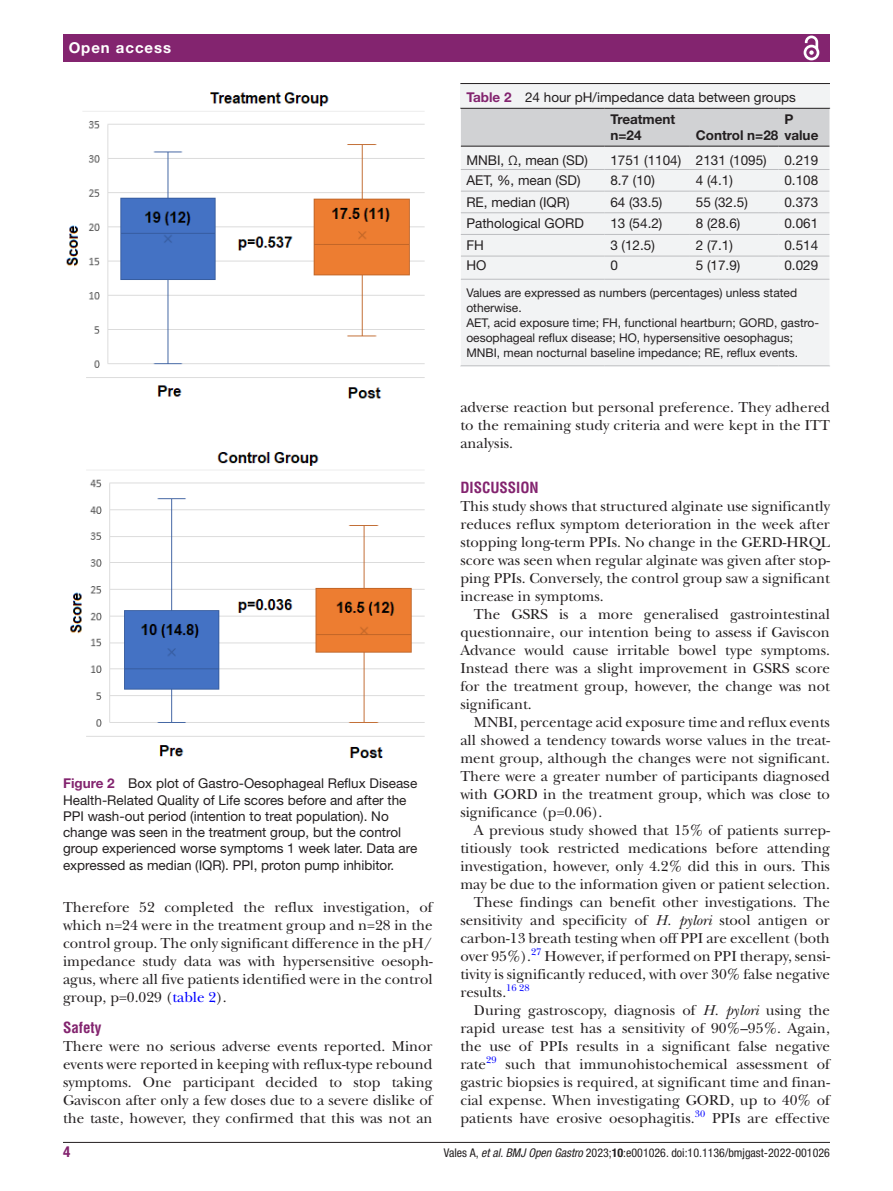
<style>
.page{position:relative;width:893px;height:1191px;background:#fff}
.page>*{position:absolute;margin:0;border:0;box-sizing:border-box;transform-origin:0 0}
.t1{font:15px/18px "New Baskerville";color:#231f20;text-align:justify}
.t2{font:700 condensed 15px "Helvetica LT Std";color:#83246f}
.t3{font:700 15px "Helvetica Neue LT Std";letter-spacing:.065em;color:#fff}
.t4{font:700 condensed 15px "Helvetica Neue LT Std";color:#83246f}
.t5{font:13.5px/16.2px "Helvetica Neue LT Std";color:#231f20}
.t6{font:700 13.5px "Helvetica Neue LT Std";color:#231f20}
.t7{font:12px/15px "Helvetica Neue LT Std";color:#231f20}
.t8{font:condensed 12px "Helvetica Neue LT Std";color:#231f20}
.t9{font:9.9px "New Baskerville";color:#00f}
.s1{font-weight:700;color:#83246f}
.s2{color:#00f}
.s3{font-weight:700}
.s4{font-style:italic}
</style>
<div class="page">
<hr style="left:63px;top:1142px;width:767px;height:1px;background:#231f20">
<div style="left:63px;top:34px;width:767px;height:28px;background:#83246f"></div>
<svg style="left:803px;top:35px;width:17px;height:26px"></svg>
<img style="left:66px;top:92px;width:359px;height:667px">
<div style="left:460px;top:84px;width:370px;height:282px;background:#f2f3f4"></div>
<hr style="left:460px;top:83px;width:370px;height:1px;background:#231f20">
<hr style="left:604px;top:279px;width:86px;height:1px;background:#bcbdc0">
<hr style="left:690px;top:279px;width:88px;height:1px;background:#bcbdc0">
<hr style="left:460px;top:279px;width:144px;height:1px;background:#bcbdc0">
<hr style="left:778px;top:279px;width:52px;height:1px;background:#bcbdc0">
<hr style="left:460px;top:365px;width:144px;height:1px;background:#bcbdc0">
<hr style="left:604px;top:365px;width:86px;height:1px;background:#bcbdc0">
<hr style="left:690px;top:365px;width:88px;height:1px;background:#bcbdc0">
<hr style="left:778px;top:365px;width:52px;height:1px;background:#bcbdc0">
<hr style="left:460px;top:279px;width:1px;height:87px;background:#fff">
<svg style="left:460px;top:108px;width:371px;height:171px"></svg>
<p class="t3" style="left:69px;top:39px;width:104px">Open access</p>
<p class="t5" style="left:63px;top:775px;width:356px"><span class="s1">Figure 2</span> Box plot of Gastro-Oesophageal Reflux Disease Health-Related Quality of Life scores before and after the PPI wash-out period (intention to treat population). No change was seen in the treatment group, but the control group experienced worse symptoms 1 week later. Data are expressed as median (IQR). PPI, proton pump inhibitor.</p>
<p class="t1" style="left:63px;top:898px;width:371px">Therefore 52 completed the reflux investigation, of which n=24 were in the treatment group and n=28 in the control group. The only significant difference in the pH/ impedance study data was with hypersensitive oesoph&shy;agus, where all five patients identified were in the control group, p=0.029 (<span class="s2">table 2</span>).</p>
<p class="t2" style="left:63px;top:1018px;width:40px">Safety</p>
<p class="t1" style="left:63px;top:1037px;width:371px">There were no serious adverse events reported. Minor events were reported in keeping with reflux-type rebound symptoms. One participant decided to stop taking Gaviscon after only a few doses due to a severe dislike of the taste, however, they confirmed that this was not an</p>
<p class="t5" style="left:610px;top:86px;width:187px;line-height:22px;text-indent:-144px"><span class="s1">Table 2</span> 24 hour pH/impedance data between groups<br><span class="s3">Treatment</span></p>
<p class="t6" style="left:610px;top:127px;width:33px">n=24</p>
<p class="t6" style="left:696px;top:127px;width:124px">Control n=28 value</p>
<p class="t6" style="left:784px;top:111px;width:11px">P</p>
<p class="t5" style="left:466px;top:152px;width:123px">MNBI, Ω, mean (SD)</p>
<p class="t5" style="left:610px;top:152px;width:158px">1751 (1104) 2131 (1095)</p>
<p class="t5" style="left:784px;top:152px;width:35px">0.219</p>
<p class="t5" style="left:466px;top:172px;width:116px">AET, %, mean (SD)</p>
<p class="t5" style="left:610px;top:172px;width:46px">8.7 (10)</p>
<p class="t5" style="left:696px;top:172px;width:39px">4 (4.1)</p>
<p class="t5" style="left:784px;top:172px;width:35px">0.108</p>
<p class="t5" style="left:466px;top:194px;width:105px">RE, median (IQR)</p>
<p class="t5" style="left:610px;top:194px;width:54px">64 (33.5)</p>
<p class="t5" style="left:696px;top:194px;width:54px">55 (32.5)</p>
<p class="t5" style="left:784px;top:194px;width:35px">0.373</p>
<p class="t5" style="left:466px;top:215px;width:119px">Pathological GORD</p>
<p class="t5" style="left:610px;top:215px;width:54px">13 (54.2)</p>
<p class="t5" style="left:696px;top:215px;width:46px">8 (28.6)</p>
<p class="t5" style="left:784px;top:215px;width:35px">0.061</p>
<p class="t5" style="left:466px;top:237px;width:19px">FH</p>
<p class="t5" style="left:610px;top:237px;width:46px">3 (12.5)</p>
<p class="t5" style="left:696px;top:237px;width:39px">2 (7.1)</p>
<p class="t5" style="left:784px;top:237px;width:35px">0.514</p>
<p class="t5" style="left:466px;top:257px;width:22px">HO</p>
<p class="t5" style="left:610px;top:257px;width:9px">0</p>
<p class="t5" style="left:696px;top:257px;width:46px">5 (17.9)</p>
<p class="t5" style="left:784px;top:257px;width:35px">0.029</p>
<p class="t7" style="left:466px;top:285px;width:354px">Values are expressed as numbers (percentages) unless stated otherwise.<br>AET, acid exposure time; FH, functional heartburn; GORD, gastro&shy;oesophageal reflux disease; HO, hypersensitive oesophagus; MNBI, mean nocturnal baseline impedance; RE, reflux events.</p>
<p class="t1" style="left:460px;top:398px;width:371px">adverse reaction but personal preference. They adhered to the remaining study criteria and were kept in the ITT analysis.</p>
<p class="t2" style="left:460px;top:478px;width:80px">DISCUSSION</p>
<p class="t1" style="left:460px;top:497px;width:371px">This study shows that structured alginate use significantly reduces reflux symptom deterioration in the week after stopping long-term PPIs. No change in the GERD-HRQL score was seen when regular alginate was given after stop&shy;ping PPIs. Conversely, the control group saw a significant increase in symptoms.</p>
<p class="t1" style="left:460px;top:605px;width:371px;text-indent:14px">The GSRS is a more generalised gastrointestinal questionnaire, our intention being to assess if Gaviscon Advance would cause irritable bowel type symptoms.<br>Instead there was a slight improvement in GSRS score for the treatment group, however, the change was not significant.</p>
<p class="t1" style="left:460px;top:713px;width:371px;text-indent:14px">MNBI, percentage acid exposure time and reflux events all showed a tendency towards worse values in the treat&shy;ment group, although the changes were not significant.<br>There were a greater number of participants diagnosed with GORD in the treatment group, which was close to significance (p=0.06).</p>
<p class="t1" style="left:474px;top:821px;width:358px">A previous study showed that 15% of patients surrep-</p>
<p class="t1" style="left:460px;top:839px;width:371px">titiously took restricted medications before attending</p>
<p class="t1" style="left:460px;top:857px;width:371px">investigation, however, only 4.2% did this in ours. This</p>
<p class="t1" style="left:460px;top:875px;width:371px">may be due to the information given or patient selection.</p>
<p class="t1" style="left:474px;top:893px;width:358px">These findings can benefit other investigations. The</p>
<p class="t1" style="left:460px;top:911px;width:371px">sensitivity and specificity of <span class="s4">H. pylori</span> stool antigen or</p>
<p class="t1" style="left:460px;top:929px;width:371px">carbon-13 breath testing when off PPI are excellent (both</p>
<p class="t1" style="left:460px;top:947px;width:371px">over 95%).<sup>27</sup> However, if performed on PPI therapy, sensi-</p>
<p class="t1" style="left:460px;top:965px;width:371px">tivity is significantly reduced, with over 30% false negative</p>
<p class="t1" style="left:460px;top:983px;width:47px">results.</p>
<p class="t9" style="left:506px;top:981px;width:25px">16 28</p>
<p class="t1" style="left:460px;top:1001px;width:371px;text-indent:14px">During gastroscopy, diagnosis of <span class="s4">H. pylori</span> using the rapid urease test has a sensitivity of 90%–95%. Again, the use of PPIs results in a significant false negative rate</p>
<p class="t9" style="left:486px;top:1053px;width:12px">29</p>
<p class="t1" style="left:460px;top:1055px;width:371px;text-indent:45px">such that immunohistochemical assessment of gastric biopsies is required, at significant time and finan&shy;cial expense. When investigating GORD, up to 40% of patients have erosive oesophagitis.</p>
<p class="t9" style="left:695px;top:1107px;width:12px">30</p>
<p class="t1" style="left:712px;top:1109px;width:119px">PPIs are effective</p>
<p class="t4" style="left:63px;top:1142px;width:9px">4</p>
<p class="t8" style="left:444px;top:1145px;width:388px">Vales A, <span class="s4">et al</span>. <span class="s4">BMJ Open Gastro</span> 2023;<span class="s3">10</span>:e001026. doi:10.1136/bmjgast-2022-001026</p>
</div>
